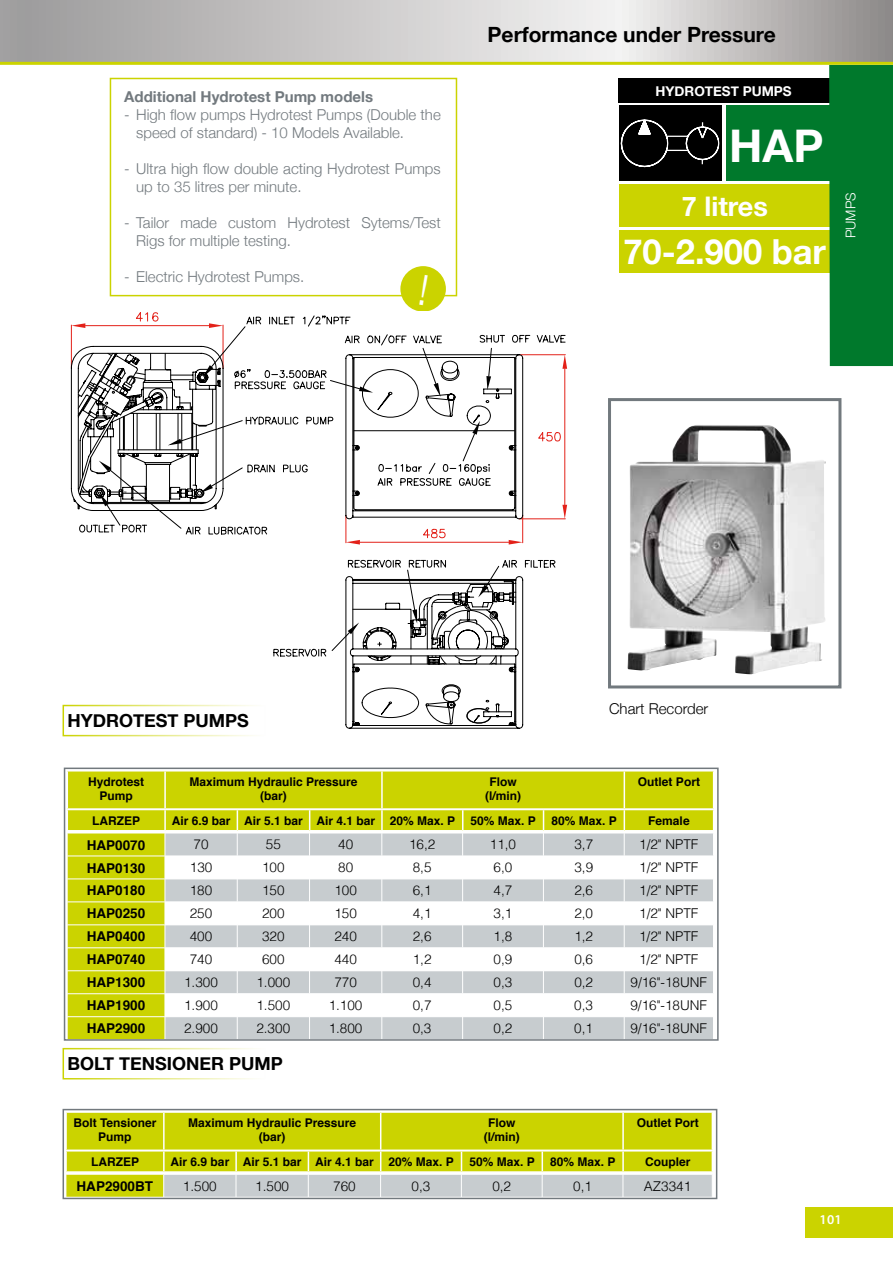
<style>
.page{position:relative;width:893px;height:1263px;background:#fff}
.page>*{position:absolute;margin:0;border:0;box-sizing:border-box;transform-origin:0 0}
.t1{font:700 45px "Helvetica Neue";color:#fff}
.t2{font:700 34.5px "Helvetica Neue";color:#fff}
.t3{font:700 27px "Helvetica Neue";color:#fff}
.t4{font:700 21px "Helvetica Neue";color:#000}
.t5{font:700 18px "Helvetica Neue";color:#000}
.t6{font:300 15px/18px "Helvetica Neue";color:#72797e}
.t7{font:700 15px "Helvetica Neue";color:#72797e}
.t8{font:300 15px "Helvetica Neue";color:#000}
.t9{font:300 13.5px "Helvetica";color:#000}
.t10{font:700 13.5px "Helvetica";color:#000}
.t11{font:700 13.5px "Helvetica Neue";color:#fff}
.t12{font:300 13.5px "Helvetica Neue";color:#fff}
.t13{font:600 13.5px "Myriad Pro";color:#fff}
.t14{font:700 12px/14.4px "Helvetica";color:#000;text-align:center}
</style>
<div class="page">
<div style="left:620px;top:184px;width:213px;height:43px;background:#cbd300"></div>
<div style="left:620px;top:230px;width:213px;height:43px;background:#cbd300"></div>
<div style="left:619px;top:78px;width:213px;height:24px;background:#000"></div>
<div style="left:726px;top:106px;width:106px;height:75px;background:#00792c"></div>
<div style="left:619px;top:106px;width:102px;height:75px;background:#000"></div>
<svg style="left:620px;top:119px;width:100px;height:49px"></svg>
<div style="left:805px;top:1208px;width:88px;height:30px;background:#cbd300"></div>
<div style="left:829px;top:65px;width:64px;height:301px;background:#00792c"></div>
<div style="left:110px;top:78px;width:347px;height:218px;background:#fff;border:2px solid #cbd300"></div>
<div style="left:400px;top:266px;width:46px;height:46px;background:#cbd300;border-radius:50%"></div>
<svg style="left:99px;top:665px;width:413px;height:64px"></svg>
<svg style="left:71px;top:312px;width:496px;height:353px"></svg>
<img style="left:627px;top:425px;width:199px;height:249px">
<div style="left:608px;top:398px;width:233px;height:290px;border:3px solid #72797e"></div>
<div style="left:63px;top:705px;width:203px;height:31px;background:#fff"></div>
<svg style="left:67px;top:771px;width:647px;height:267px"></svg>
<hr style="left:67px;top:771px;width:1px;height:37px;background:#fff">
<hr style="left:164px;top:771px;width:2px;height:37px;background:#fff">
<hr style="left:381px;top:771px;width:2px;height:37px;background:#fff">
<hr style="left:624px;top:771px;width:1px;height:37px;background:#fff">
<hr style="left:713px;top:771px;width:1px;height:37px;background:#fff">
<hr style="left:67px;top:808px;width:98px;height:2px;background:#fff">
<hr style="left:165px;top:808px;width:217px;height:2px;background:#fff">
<hr style="left:382px;top:808px;width:242px;height:2px;background:#fff">
<hr style="left:624px;top:808px;width:90px;height:2px;background:#fff">
<svg style="left:66px;top:1113px;width:647px;height:83px;background:#cdd43c"></svg>
<hr style="left:65px;top:1113px;width:2px;height:36px;background:#fff">
<hr style="left:163px;top:1113px;width:2px;height:36px;background:#fff">
<hr style="left:380px;top:1113px;width:1px;height:36px;background:#fff">
<hr style="left:622px;top:1113px;width:2px;height:36px;background:#fff">
<hr style="left:712px;top:1113px;width:1px;height:36px;background:#fff">
<hr style="left:65px;top:1149px;width:99px;height:2px;background:#fff">
<hr style="left:164px;top:1149px;width:217px;height:2px;background:#fff">
<hr style="left:381px;top:1149px;width:242px;height:2px;background:#fff">
<hr style="left:623px;top:1149px;width:90px;height:2px;background:#fff">
<div style="left:64px;top:767px;width:655px;height:274px;border:2px solid #72797e"></div>
<div style="left:63px;top:1109px;width:654px;height:90px;border:2px solid #72797e"></div>
<svg style="left:0;top:0;width:893px;height:62px;background:#c4c2c1"></svg>
<hr style="left:0;top:62px;width:893px;height:3px;background:#cbd300">
<p class="t7" style="left:124px;top:83px;width:250px">Additional Hydrotest Pump models</p>
<p class="t6" style="left:136px;top:105px;width:306px;text-indent:-12px">- High flow pumps Hydrotest Pumps (Double the speed of standard) - 10 Models Available.</p>
<p class="t6" style="left:136px;top:159px;width:306px;text-indent:-12px">- Ultra high flow double acting Hydrotest Pumps up to 35 litres per minute.</p>
<p class="t6" style="left:136px;top:213px;width:306px;text-indent:-12px">- Tailor made custom Hydrotest Sytems/Test<br>Rigs for multiple testing.</p>
<p class="t6" style="left:124px;top:267px;width:182px">- Electric Hydrotest Pumps.</p>
<h3 class="t4" style="left:488px;top:16px;width:290px">Performance under Pressure</h3>
<p class="t11" style="left:656px;top:79px;width:138px">HYDROTEST PUMPS</p>
<h1 class="t1" style="left:729px;top:105px;width:96px">HAP</h1>
<h3 class="t3" style="left:682px;top:182px;width:87px">7 litres</h3>
<h2 class="t2" style="left:623px;top:220px;width:204px">70-2.900 bar</h2>
<p class="t12" style="left:840px;top:238px;width:48px;rotate:-90deg">PUMPS</p>
<h3 class="t5" style="left:67px;top:704px;width:183px">HYDROTEST PUMPS</h3>
<p class="t8" style="left:609px;top:696px;width:101px">Chart Recorder</p>
<p class="t14" style="left:88px;top:774px;width:58px">Hydrotest<br>Pump</p>
<p class="t14" style="left:189px;top:774px;width:170px">Maximum Hydraulic Pressure (bar)</p>
<p class="t14" style="left:485px;top:774px;width:37px">Flow (l/min)</p>
<p class="t14" style="left:638px;top:774px;width:64px">Outlet Port</p>
<p class="t14" style="left:92px;top:813px;width:49px">LARZEP</p>
<p class="t14" style="left:172px;top:813px;width:285px">Air 6.9 bar Air 5.1 bar Air 4.1 bar 20% Max. P</p>
<p class="t14" style="left:471px;top:813px;width:67px">50% Max. P</p>
<p class="t14" style="left:551px;top:813px;width:67px">80% Max. P</p>
<p class="t14" style="left:648px;top:813px;width:43px">Female</p>
<p class="t10" style="left:87px;top:834px;width:60px">HAP0070</p>
<p class="t9" style="left:194px;top:834px;width:17px">70</p>
<p class="t9" style="left:266px;top:834px;width:17px">55</p>
<p class="t9" style="left:338px;top:834px;width:17px">40</p>
<p class="t9" style="left:409px;top:834px;width:28px">16,2</p>
<p class="t9" style="left:490px;top:834px;width:28px">11,0</p>
<p class="t9" style="left:574px;top:834px;width:20px">3,7</p>
<p class="t9" style="left:639px;top:834px;width:61px">1/2" NPTF</p>
<p class="t10" style="left:87px;top:857px;width:60px">HAP0130</p>
<p class="t9" style="left:190px;top:857px;width:24px">130</p>
<p class="t9" style="left:262px;top:857px;width:24px">100</p>
<p class="t9" style="left:338px;top:857px;width:17px">80</p>
<p class="t9" style="left:413px;top:857px;width:20px">8,5</p>
<p class="t9" style="left:494px;top:857px;width:20px">6,0</p>
<p class="t9" style="left:574px;top:857px;width:20px">3,9</p>
<p class="t9" style="left:639px;top:857px;width:61px">1/2" NPTF</p>
<p class="t10" style="left:87px;top:880px;width:60px">HAP0180</p>
<p class="t9" style="left:190px;top:880px;width:24px">180</p>
<p class="t9" style="left:262px;top:880px;width:24px">150</p>
<p class="t9" style="left:334px;top:880px;width:24px">100</p>
<p class="t9" style="left:413px;top:880px;width:20px">6,1</p>
<p class="t9" style="left:494px;top:880px;width:20px">4,7</p>
<p class="t9" style="left:574px;top:880px;width:20px">2,6</p>
<p class="t9" style="left:639px;top:880px;width:61px">1/2" NPTF</p>
<p class="t10" style="left:87px;top:903px;width:60px">HAP0250</p>
<p class="t9" style="left:190px;top:902px;width:24px">250</p>
<p class="t9" style="left:262px;top:902px;width:24px">200</p>
<p class="t9" style="left:334px;top:902px;width:24px">150</p>
<p class="t9" style="left:413px;top:902px;width:20px">4,1</p>
<p class="t9" style="left:494px;top:902px;width:20px">3,1</p>
<p class="t9" style="left:574px;top:902px;width:20px">2,0</p>
<p class="t9" style="left:639px;top:902px;width:61px">1/2" NPTF</p>
<p class="t10" style="left:87px;top:926px;width:60px">HAP0400</p>
<p class="t9" style="left:190px;top:925px;width:24px">400</p>
<p class="t9" style="left:262px;top:925px;width:24px">320</p>
<p class="t9" style="left:334px;top:925px;width:24px">240</p>
<p class="t9" style="left:413px;top:925px;width:20px">2,6</p>
<p class="t9" style="left:494px;top:925px;width:20px">1,8</p>
<p class="t9" style="left:574px;top:925px;width:20px">1,2</p>
<p class="t9" style="left:639px;top:925px;width:61px">1/2" NPTF</p>
<p class="t10" style="left:87px;top:949px;width:60px">HAP0740</p>
<p class="t9" style="left:190px;top:948px;width:24px">740</p>
<p class="t9" style="left:262px;top:948px;width:24px">600</p>
<p class="t9" style="left:334px;top:948px;width:24px">440</p>
<p class="t9" style="left:413px;top:948px;width:20px">1,2</p>
<p class="t9" style="left:494px;top:948px;width:20px">0,9</p>
<p class="t9" style="left:574px;top:948px;width:20px">0,6</p>
<p class="t9" style="left:639px;top:948px;width:61px">1/2" NPTF</p>
<p class="t10" style="left:87px;top:972px;width:60px">HAP1300</p>
<p class="t9" style="left:184px;top:971px;width:35px">1.300</p>
<p class="t9" style="left:256px;top:971px;width:35px">1.000</p>
<p class="t9" style="left:334px;top:971px;width:24px">770</p>
<p class="t9" style="left:413px;top:971px;width:20px">0,4</p>
<p class="t9" style="left:494px;top:971px;width:20px">0,3</p>
<p class="t9" style="left:574px;top:971px;width:20px">0,2</p>
<p class="t9" style="left:630px;top:971px;width:78px">9/16"-18UNF</p>
<p class="t10" style="left:87px;top:995px;width:60px">HAP1900</p>
<p class="t9" style="left:184px;top:994px;width:35px">1.900</p>
<p class="t9" style="left:256px;top:994px;width:35px">1.500</p>
<p class="t9" style="left:329px;top:994px;width:35px">1.100</p>
<p class="t9" style="left:413px;top:994px;width:20px">0,7</p>
<p class="t9" style="left:493px;top:994px;width:20px">0,5</p>
<p class="t9" style="left:574px;top:994px;width:20px">0,3</p>
<p class="t9" style="left:630px;top:994px;width:78px">9/16"-18UNF</p>
<p class="t10" style="left:87px;top:1018px;width:60px">HAP2900</p>
<p class="t9" style="left:184px;top:1017px;width:35px">2.900</p>
<p class="t9" style="left:256px;top:1017px;width:35px">2.300</p>
<p class="t9" style="left:329px;top:1017px;width:35px">1.800</p>
<p class="t9" style="left:413px;top:1017px;width:20px">0,3</p>
<p class="t9" style="left:493px;top:1017px;width:20px">0,2</p>
<p class="t9" style="left:574px;top:1017px;width:20px">0,1</p>
<p class="t9" style="left:630px;top:1017px;width:78px">9/16"-18UNF</p>
<h3 class="t5" style="left:67px;top:1047px;width:217px">BOLT TENSIONER PUMP</h3>
<p class="t14" style="left:73px;top:1116px;width:85px">Bolt Tensioner<br>Pump</p>
<p class="t14" style="left:188px;top:1116px;width:170px">Maximum Hydraulic Pressure (bar)</p>
<p class="t14" style="left:484px;top:1116px;width:37px">Flow (l/min)</p>
<p class="t14" style="left:637px;top:1116px;width:64px">Outlet Port</p>
<p class="t14" style="left:91px;top:1154px;width:49px">LARZEP</p>
<p class="t14" style="left:171px;top:1154px;width:285px">Air 6.9 bar Air 5.1 bar Air 4.1 bar 20% Max. P</p>
<p class="t14" style="left:469px;top:1154px;width:67px">50% Max. P</p>
<p class="t14" style="left:550px;top:1154px;width:67px">80% Max. P</p>
<p class="t14" style="left:645px;top:1154px;width:47px">Coupler</p>
<p class="t10" style="left:77px;top:1175px;width:78px">HAP2900BT</p>
<p class="t9" style="left:183px;top:1175px;width:35px">1.500</p>
<p class="t9" style="left:255px;top:1175px;width:35px">1.500</p>
<p class="t9" style="left:333px;top:1175px;width:24px">760</p>
<p class="t9" style="left:412px;top:1175px;width:20px">0,3</p>
<p class="t9" style="left:492px;top:1175px;width:20px">0,2</p>
<p class="t9" style="left:573px;top:1175px;width:20px">0,1</p>
<p class="t9" style="left:644px;top:1175px;width:49px">AZ3341</p>
<p class="t13" style="left:820px;top:1211px;width:23px">101</p>
</div>
